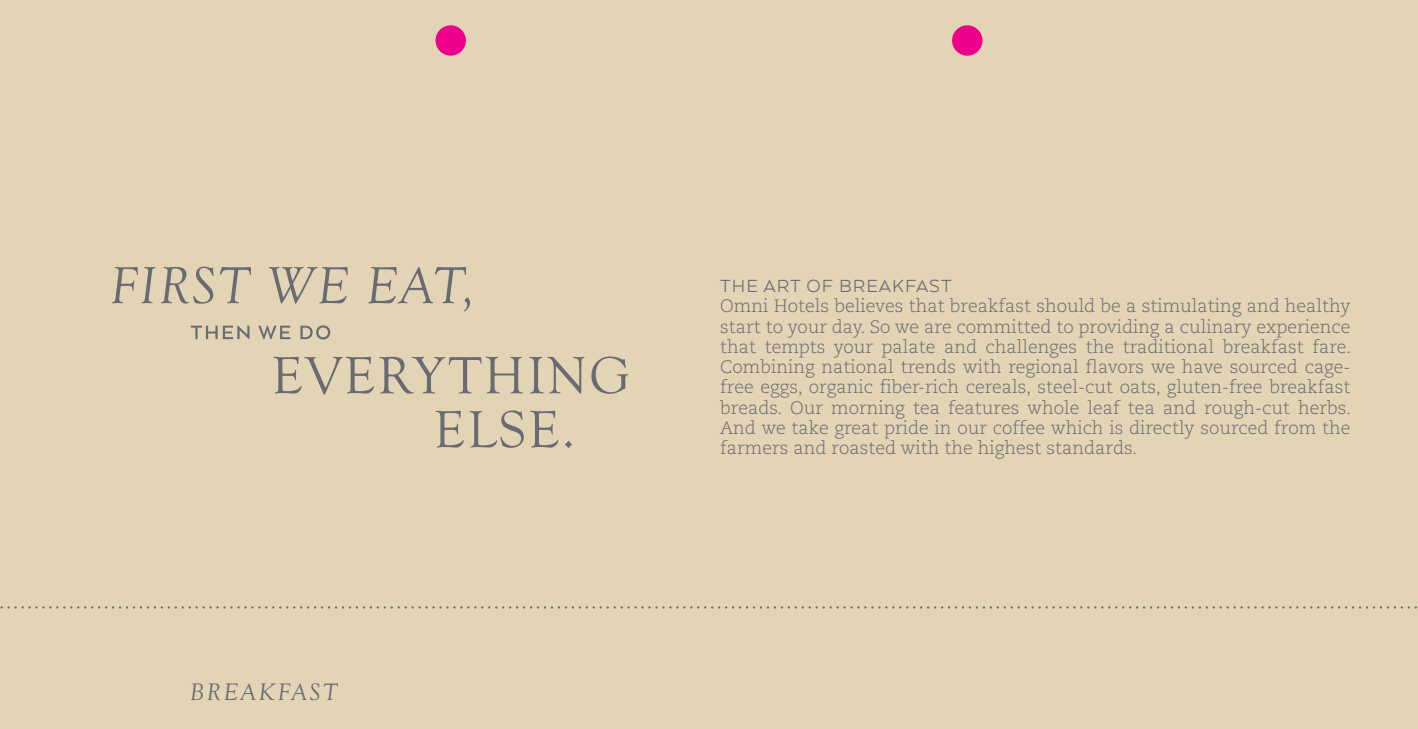
<style>
.page{position:relative;width:1418px;height:729px;background:#e3d4b5}
.page>*{position:absolute;margin:0;border:0;box-sizing:border-box;transform-origin:0 0}
.t1{font:italic 24.75px "Goudy Old Style T";letter-spacing:.1em;color:#696b73}
.t2{font:20.25px "Arquitecta";letter-spacing:.05em;color:#696b73}
.t3{font:300 18px/20.2px "Caecilia LT Pro 45";color:#696b73;text-align:justify}
</style>
<div class="page">
<svg style="left:0;top:606px;width:1417px;height:3px"></svg>
<svg style="left:435px;top:410px;width:137px;height:38px"></svg>
<svg style="left:273px;top:356px;width:355px;height:39px"></svg>
<svg style="left:191px;top:325px;width:139px;height:14px"></svg>
<svg style="left:112px;top:267px;width:358px;height:44px"></svg>
<div style="left:435px;top:25px;width:31px;height:31px;background:#ec008c;border-radius:50%"></div>
<div style="left:952px;top:25px;width:30px;height:31px;background:#ec008c;border-radius:50%"></div>
<h1 class="t1" style="left:190px;top:678px;width:149px">BREAKFAST</h1>
<p class="t2" style="left:720px;top:274px;width:233px">THE ART OF BREAKFAST</p>
<p class="t3" style="left:720px;top:296px;width:632px">Omni Hotels believes that breakfast should be a stimulating and healthy start to your day. So we are committed to providing a culinary experience that tempts your palate and challenges the traditional breakfast fare.<br>Combining national trends with regional flavors we have sourced cage&shy;free eggs, organic fiber-rich cereals, steel-cut oats, gluten-free breakfast breads. Our morning tea features whole leaf tea and rough-cut herbs.<br>And we take great pride in our coffee which is directly sourced from the farmers and roasted with the highest standards.</p>
</div>
